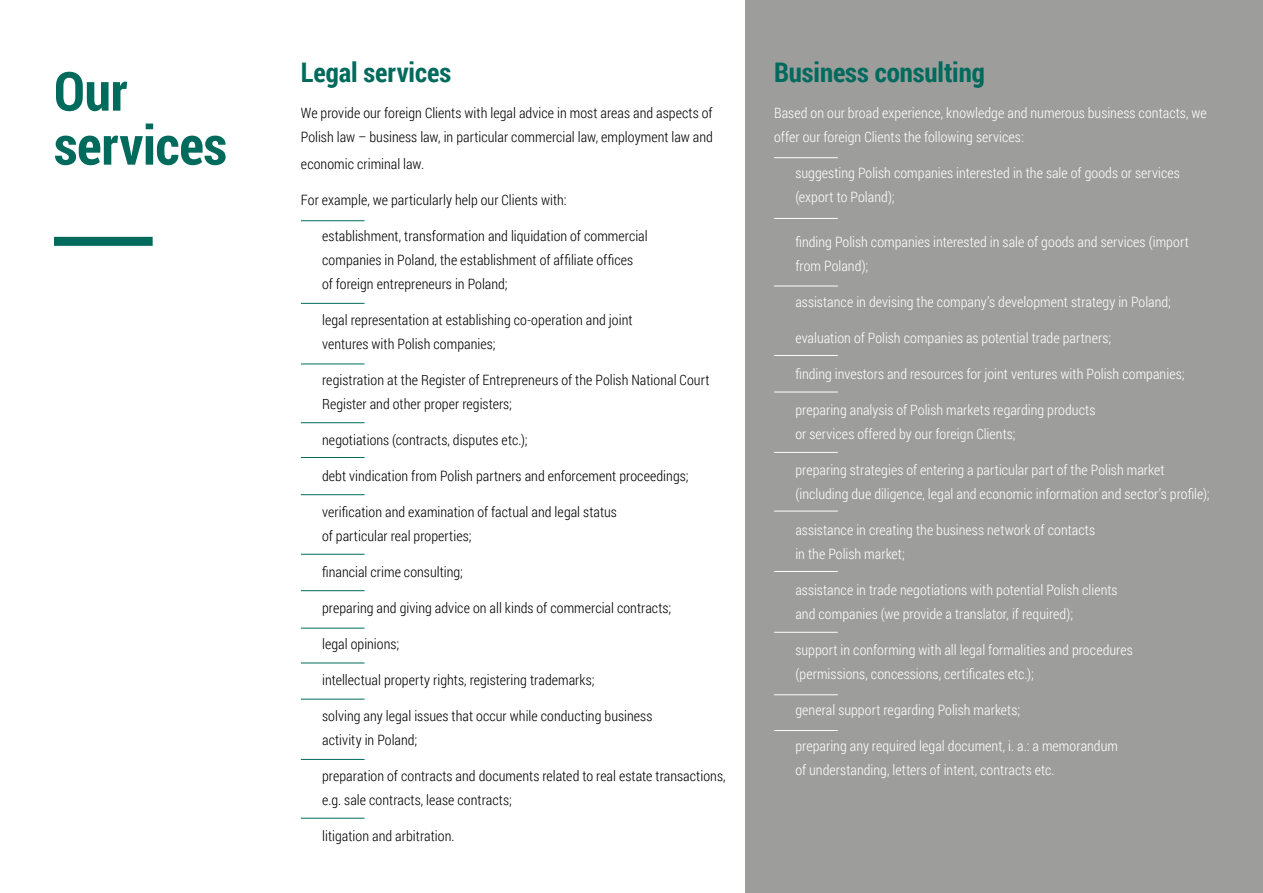
<style>
.page{position:relative;width:1263px;height:893px;background:#fff}
.page>*{position:absolute;margin:0;border:0;box-sizing:border-box;transform-origin:0 0}
.t1{font:700 54px/54px "Roboto Condensed";letter-spacing:-.005em;color:#006a5d}
.t2{font:700 27px "Roboto Condensed";letter-spacing:-.005em;color:#006a5d}
.t3{font:300 14.25px/24px "Roboto Condensed";letter-spacing:.005em;color:#fff}
.t4{font:300 14.25px/24px "Roboto Condensed";letter-spacing:.005em;color:#000}
</style>
<div class="page">
<div style="left:746px;top:0;width:517px;height:893px;background:#9d9d9c"></div>
<div style="left:54px;top:237px;width:99px;height:9px;background:#006a5d"></div>
<hr style="left:301px;top:220px;width:63px;height:1px;background:#006a5d">
<hr style="left:301px;top:303px;width:63px;height:1px;background:#006a5d">
<hr style="left:301px;top:364px;width:63px;height:1px;background:#006a5d">
<hr style="left:301px;top:422px;width:63px;height:1px;background:#006a5d">
<hr style="left:301px;top:457px;width:63px;height:1px;background:#006a5d">
<hr style="left:301px;top:494px;width:63px;height:1px;background:#006a5d">
<hr style="left:301px;top:554px;width:63px;height:1px;background:#006a5d">
<hr style="left:301px;top:590px;width:63px;height:1px;background:#006a5d">
<hr style="left:301px;top:628px;width:63px;height:1px;background:#006a5d">
<hr style="left:301px;top:663px;width:63px;height:1px;background:#006a5d">
<hr style="left:301px;top:699px;width:63px;height:1px;background:#006a5d">
<hr style="left:301px;top:759px;width:63px;height:1px;background:#006a5d">
<hr style="left:774px;top:157px;width:64px;height:1px;background:#fff">
<hr style="left:774px;top:218px;width:64px;height:1px;background:#fff">
<hr style="left:774px;top:286px;width:64px;height:1px;background:#fff">
<hr style="left:774px;top:355px;width:64px;height:1px;background:#fff">
<hr style="left:301px;top:818px;width:63px;height:1px;background:#006a5d">
<hr style="left:774px;top:392px;width:64px;height:1px;background:#fff">
<hr style="left:774px;top:452px;width:64px;height:1px;background:#fff">
<hr style="left:774px;top:511px;width:64px;height:1px;background:#fff">
<hr style="left:774px;top:571px;width:64px;height:1px;background:#fff">
<hr style="left:774px;top:632px;width:64px;height:1px;background:#fff">
<hr style="left:774px;top:694px;width:64px;height:1px;background:#fff">
<hr style="left:774px;top:730px;width:64px;height:1px;background:#fff">
<h1 class="t1" style="left:54px;top:62px;width:174px">Our services</h1>
<h2 class="t2" style="left:301px;top:54px;width:152px">Legal services</h2>
<h2 class="t2" style="left:774px;top:54px;width:212px">Business consulting</h2>
<p class="t4" style="left:301px;top:101px;width:414px">We provide our foreign Clients with legal advice in most areas and aspects of<br>Polish law – business law, in particular commercial law, employment law and</p>
<p class="t4" style="left:301px;top:152px;width:125px">economic criminal law.</p>
<p class="t4" style="left:301px;top:188px;width:267px">For example, we particularly help our Clients with:</p>
<p class="t4" style="left:322px;top:224px;width:327px">establishment, transformation and liquidation of commercial companies in Poland, the establishment of affiliate offices<br>of foreign entrepreneurs in Poland;</p>
<p class="t4" style="left:322px;top:308px;width:312px">legal representation at establishing co-operation and joint ventures with Polish companies;</p>
<p class="t4" style="left:322px;top:368px;width:389px">registration at the Register of Entrepreneurs of the Polish National Court<br>Register and other proper registers;</p>
<p class="t4" style="left:322px;top:428px;width:207px">negotiations (contracts, disputes etc.);</p>
<p class="t4" style="left:322px;top:464px;width:368px">debt vindication from Polish partners and enforcement proceedings;</p>
<p class="t4" style="left:322px;top:500px;width:296px">verification and examination of factual and legal status of particular real properties;</p>
<p class="t4" style="left:322px;top:560px;width:142px">financial crime consulting;</p>
<p class="t4" style="left:322px;top:596px;width:351px">preparing and giving advice on all kinds of commercial contracts;</p>
<p class="t4" style="left:322px;top:632px;width:79px">legal opinions;</p>
<p class="t4" style="left:322px;top:668px;width:274px">intellectual property rights, registering trademarks;</p>
<p class="t4" style="left:322px;top:704px;width:332px">solving any legal issues that occur while conducting business activity in Poland;</p>
<p class="t4" style="left:322px;top:764px;width:405px">preparation of contracts and documents related to real estate transactions, e.g. sale contracts, lease contracts;</p>
<p class="t4" style="left:322px;top:824px;width:134px">litigation and arbitration.</p>
<p class="t3" style="left:774px;top:101px;width:434px">Based on our broad experience, knowledge and numerous business contacts, we offer our foreign Clients the following services:</p>
<p class="t3" style="left:795px;top:161px;width:386px">suggesting Polish companies interested in the sale of goods or services (export to Poland);</p>
<p class="t3" style="left:795px;top:230px;width:395px">finding Polish companies interested in sale of goods and services (import from Poland);</p>
<p class="t3" style="left:795px;top:290px;width:377px">assistance in devising the company’s development strategy in Poland;</p>
<p class="t3" style="left:795px;top:326px;width:317px">evaluation of Polish companies as potential trade partners;</p>
<p class="t3" style="left:795px;top:362px;width:391px">finding investors and resources for joint ventures with Polish companies;</p>
<p class="t3" style="left:795px;top:398px;width:301px">preparing analysis of Polish markets regarding products or services offered by our foreign Clients;</p>
<p class="t3" style="left:795px;top:458px;width:416px">preparing strategies of entering a particular part of the Polish market (including due diligence, legal and economic information and sector’s profile);</p>
<p class="t3" style="left:795px;top:518px;width:301px">assistance in creating the business network of contacts in the Polish market;</p>
<p class="t3" style="left:795px;top:578px;width:324px">assistance in trade negotiations with potential Polish clients and companies (we provide a translator, if required);</p>
<p class="t3" style="left:795px;top:638px;width:339px">support in conforming with all legal formalities and procedures (permissions, concessions, certificates etc.);</p>
<p class="t3" style="left:795px;top:698px;width:226px">general support regarding Polish markets;</p>
<p class="t3" style="left:795px;top:734px;width:324px">preparing any required legal document, i. a.: a memorandum of understanding, letters of intent, contracts etc.</p>
</div>
